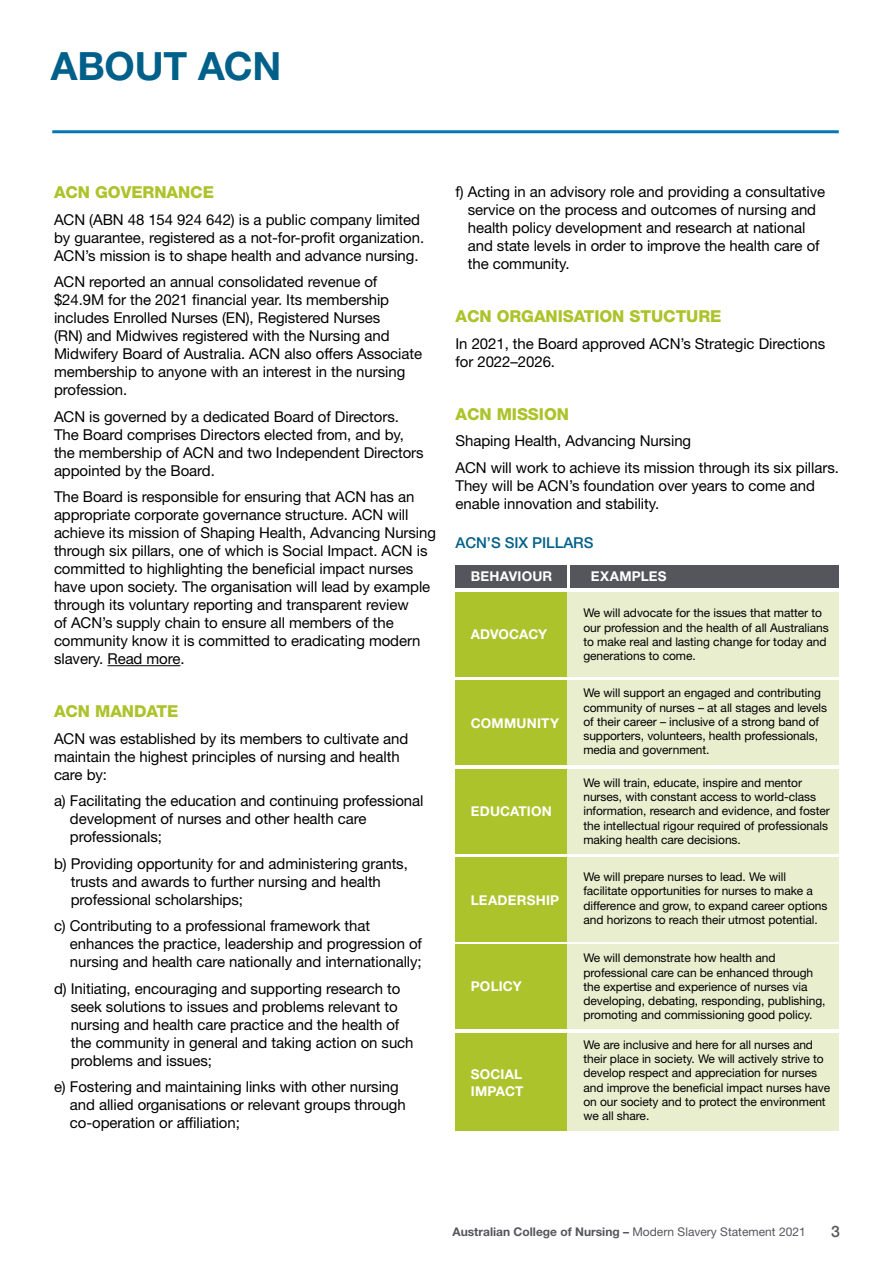
<style>
.page{position:relative;width:893px;height:1263px;background:#fff}
.page>*{position:absolute;margin:0;border:0;box-sizing:border-box;transform-origin:0 0}
.t1{font:700 39px "Helvetica Neue LT Std";letter-spacing:-.005em;color:#00608a}
.t2{font:800 16.5px "Helvetica Neue LT Std";letter-spacing:-.005em;color:#adc32b}
.t3{font:500 15.75px "Helvetica Neue LT Std";color:#54565b}
.t4{font:15px/18px "Helvetica Neue LT Std";letter-spacing:-.005em;color:#000}
.t5{font:500 15px "Helvetica Neue LT Std";letter-spacing:-.005em;color:#00608a}
.t6{font:700 13.5px/16.5px "Helvetica Neue LT Std";letter-spacing:.015em;color:#fff}
.t7{font:700 13.5px "Helvetica Neue LT Std";letter-spacing:-.005em;color:#fff}
.t8{font:12px/14.2px "Helvetica Neue LT Std";letter-spacing:-.005em;color:#000}
.t9{font:700 12px "Helvetica Neue LT Std";color:#54565b}
.s1{font-weight:400}
</style>
<div class="page">
<hr style="left:52px;top:130px;width:787px;height:3px;background:#0077b3">
<hr style="left:107px;top:665px;width:73px;height:1px;background:#000">
<div style="left:567px;top:680px;width:272px;height:85px;background:#e8eece"></div>
<div style="left:567px;top:592px;width:272px;height:85px;background:#e8eece"></div>
<div style="left:571px;top:565px;width:268px;height:23px;background:#54565b"></div>
<div style="left:455px;top:565px;width:112px;height:23px;background:#54565b"></div>
<div style="left:455px;top:592px;width:112px;height:85px;background:#adc32b"></div>
<div style="left:455px;top:680px;width:112px;height:85px;background:#adc32b"></div>
<div style="left:567px;top:857px;width:272px;height:84px;background:#e8eece"></div>
<div style="left:567px;top:769px;width:272px;height:84px;background:#e8eece"></div>
<div style="left:455px;top:769px;width:112px;height:84px;background:#adc32b"></div>
<div style="left:455px;top:857px;width:112px;height:84px;background:#adc32b"></div>
<div style="left:567px;top:1033px;width:272px;height:97px;background:#e8eece"></div>
<div style="left:567px;top:944px;width:272px;height:85px;background:#e8eece"></div>
<div style="left:455px;top:944px;width:112px;height:85px;background:#adc32b"></div>
<div style="left:455px;top:1033px;width:112px;height:97px;background:#adc32b"></div>
<h1 class="t1" style="left:51px;top:42px;width:232px">ABOUT ACN</h1>
<p class="t2" style="left:54px;top:182px;width:161px">ACN GOVERNANCE</p>
<p class="t4" style="left:54px;top:210px;width:372px">ACN (ABN 48 154 924 642) is a public company limited by guarantee, registered as a not-for-profit organization.<br>ACN’s mission is to shape health and advance nursing.</p>
<p class="t4" style="left:54px;top:273px;width:370px">ACN reported an annual consolidated revenue of $24.9M for the 2021 financial year. Its membership includes Enrolled Nurses (EN), Registered Nurses<br>(RN) and Midwives registered with the Nursing and Midwifery Board of Australia. ACN also offers Associate membership to anyone with an interest in the nursing profession.</p>
<p class="t4" style="left:54px;top:407px;width:371px">ACN is governed by a dedicated Board of Directors.<br>The Board comprises Directors elected from, and by, the membership of ACN and two Independent Directors appointed by the Board.</p>
<p class="t4" style="left:54px;top:488px;width:384px">The Board is responsible for ensuring that ACN has an appropriate corporate governance structure. ACN will achieve its mission of Shaping Health, Advancing Nursing through six pillars, one of which is Social Impact. ACN is committed to highlighting the beneficial impact nurses have upon society. The organisation will lead by example through its voluntary reporting and transparent review<br>of ACN’s supply chain to ensure all members of the community know it is committed to eradicating modern slavery. Read more.</p>
<p class="t2" style="left:54px;top:701px;width:126px">ACN MANDATE</p>
<p class="t4" style="left:54px;top:729px;width:356px">ACN was established by its members to cultivate and maintain the highest principles of nursing and health care by:</p>
<p class="t4" style="left:70px;top:792px;width:355px;text-indent:-16px">a) Facilitating the education and continuing professional development of nurses and other health care professionals;</p>
<p class="t4" style="left:71px;top:854px;width:339px;text-indent:-17px">b) Providing opportunity for and administering grants, trusts and awards to further nursing and health professional scholarships;</p>
<p class="t4" style="left:70px;top:917px;width:354px;text-indent:-16px">c) Contributing to a professional framework that enhances the practice, leadership and progression of nursing and health care nationally and internationally;</p>
<p class="t4" style="left:71px;top:979px;width:344px;text-indent:-17px">d) Initiating, encouraging and supporting research to seek solutions to issues and problems relevant to nursing and health care practice and the health of the community in general and taking action on such problems and issues;</p>
<p class="t4" style="left:70px;top:1078px;width:337px;text-indent:-16px">e) Fostering and maintaining links with other nursing and allied organisations or relevant groups through co-operation or affiliation;</p>
<p class="t4" style="left:468px;top:183px;width:359px;text-indent:-12px">f) Acting in an advisory role and providing a consultative service on the process and outcomes of nursing and health policy development and research at national and state levels in order to improve the health care of the community.</p>
<p class="t2" style="left:455px;top:306px;width:268px">ACN ORGANISATION STUCTURE</p>
<p class="t4" style="left:455px;top:334px;width:371px">In 2021, the Board approved ACN’s Strategic Directions for 2022–2026.</p>
<p class="t2" style="left:455px;top:404px;width:115px">ACN MISSION</p>
<p class="t4" style="left:455px;top:427px;width:385px;line-height:26.5px">Shaping Health, Advancing Nursing<br>ACN will work to achieve its mission through its six pillars.</p>
<p class="t4" style="left:455px;top:476px;width:361px">They will be ACN’s foundation over years to come and enable innovation and stability.</p>
<p class="t5" style="left:455px;top:534px;width:139px">ACN’S SIX PILLARS</p>
<p class="t6" style="left:471px;top:568px;width:83px">BEHAVIOUR</p>
<p class="t6" style="left:591px;top:568px;width:77px">EXAMPLES</p>
<p class="t7" style="left:471px;top:626px;width:78px">ADVOCACY</p>
<p class="t6" style="left:471px;top:715px;width:90px">COMMUNITY</p>
<p class="t6" style="left:471px;top:802px;width:83px">EDUCATION</p>
<p class="t6" style="left:471px;top:891px;width:90px">LEADERSHIP</p>
<p class="t6" style="left:471px;top:978px;width:52px">POLICY</p>
<p class="t6" style="left:471px;top:1066px;width:54px">SOCIAL<br>IMPACT</p>
<p class="t8" style="left:583px;top:606px;width:247px">We will advocate for the issues that matter to our profession and the health of all Australians to make real and lasting change for today and generations to come.</p>
<p class="t8" style="left:583px;top:686px;width:245px">We will support an engaged and contributing community of nurses – at all stages and levels of their career – inclusive of a strong band of supporters, volunteers, health professionals, media and government.</p>
<p class="t8" style="left:583px;top:775px;width:248px">We will train, educate, inspire and mentor nurses, with constant access to world-class information, research and evidence, and foster the intellectual rigour required of professionals making health care decisions.</p>
<p class="t8" style="left:583px;top:869px;width:246px">We will prepare nurses to lead. We will facilitate opportunities for nurses to make a difference and grow, to expand career options and horizons to reach their utmost potential.</p>
<p class="t8" style="left:583px;top:951px;width:244px">We will demonstrate how health and professional care can be enhanced through the expertise and experience of nurses via developing, debating, responding, publishing, promoting and commissioning good policy.</p>
<p class="t8" style="left:583px;top:1037px;width:248px">We are inclusive and here for all nurses and their place in society. We will actively strive to develop respect and appreciation for nurses and improve the beneficial impact nurses have on our society and to protect the environment we all share.</p>
<p class="t9" style="left:453px;top:1224px;width:355px">Australian College of Nursing – <span class="s1">Modern Slavery Statement 2021</span></p>
<p class="t3" style="left:831px;top:1222px;width:10px">3</p>
</div>
